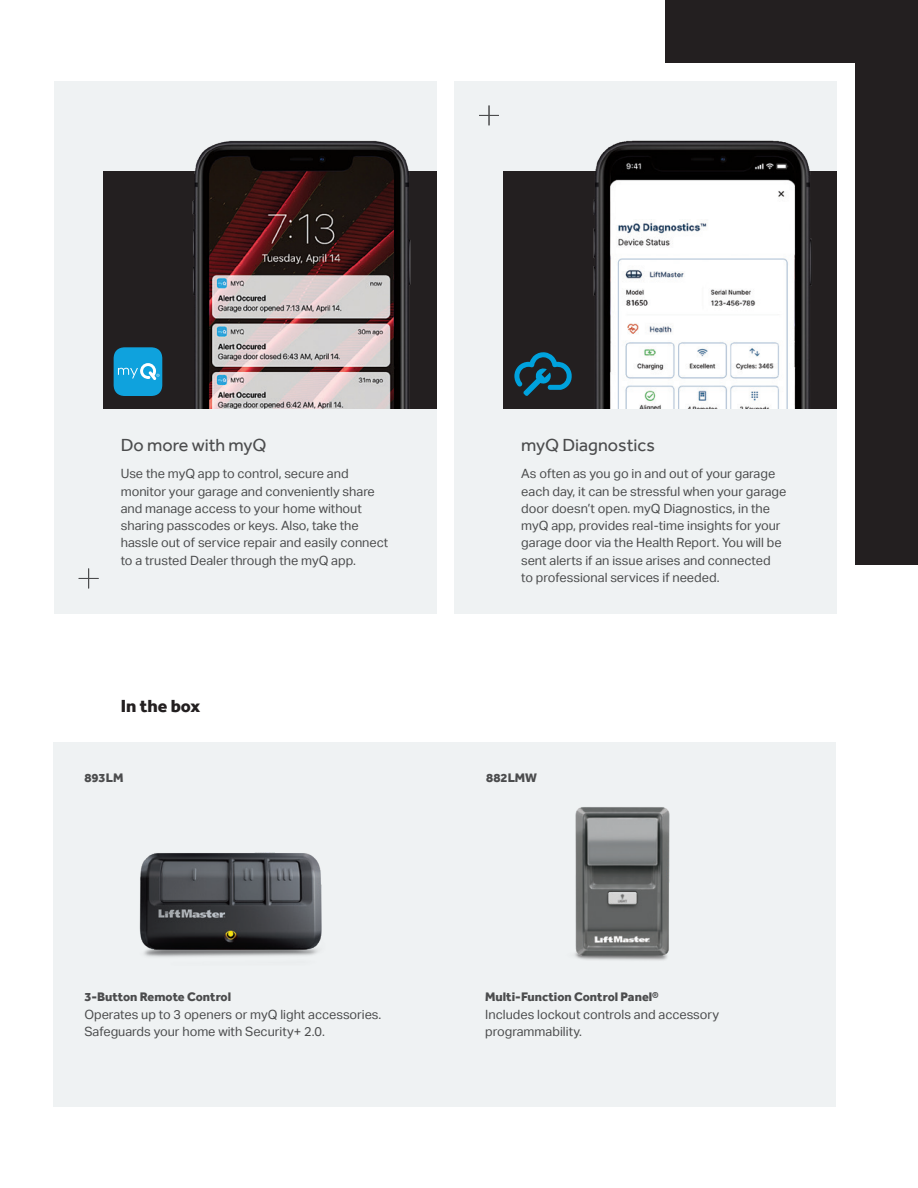
<style>
.page{position:relative;width:918px;height:1188px;background:#fff}
.page>*{position:absolute;margin:0;border:0;box-sizing:border-box;transform-origin:0 0}
.Product_Feature{font:18px "Effra";color:#4b4c4d}
.Headline{font:800 18px "Effra";color:#231f20}
.Body{font:12.75px/17.2px "Aktiv Grotesk";color:#4b4c4d}
.Subhead{font:800 12.75px "Effra";color:#4b4c4d}
.Model_Number-In_The{font:800 12.75px "Effra";color:#4b4c4d}
</style>
<div class="page">
<div style="left:665px;top:0;width:253px;height:564px;background:#231f20"></div>
<div style="left:33px;top:63px;width:822px;height:1045px;background:#fff"></div>
<div style="left:455px;top:81px;width:382px;height:532px;background:#eff2f3"></div>
<div style="left:54px;top:81px;width:382px;height:532px;background:#eff2f3"></div>
<div style="left:54px;top:743px;width:782px;height:364px;background:#eff2f3"></div>
<svg style="left:79px;top:569px;width:20px;height:19px"></svg>
<svg style="left:479px;top:106px;width:20px;height:19px"></svg>
<img style="left:139px;top:852px;width:183px;height:105px">
<img style="left:574px;top:807px;width:96px;height:154px">
<div style="left:103px;top:171px;width:333px;height:238px;background:#231f20"></div>
<img style="left:192px;top:140px;width:219px;height:269px">
<div style="left:503px;top:171px;width:334px;height:238px;background:#231f20"></div>
<img style="left:593px;top:140px;width:219px;height:269px">
<svg style="left:114px;top:347px;width:48px;height:49px;background:#22a3d7"></svg>
<svg style="left:514px;top:352px;width:58px;height:44px"></svg>
<p class="Product_Feature" style="left:121px;top:435px;width:147px">Do more with myQ</p>
<p class="Body" style="left:121px;top:465px;width:269px">Use the myQ app to control, secure and monitor your garage and conveniently share and manage access to your home without sharing passcodes or keys. Also, take the hassle out of service repair and easily connect to a trusted Dealer through the myQ app.</p>
<p class="Headline" style="left:121px;top:695px;width:81px">In the box</p>
<p class="Product_Feature" style="left:521px;top:435px;width:135px">myQ Diagnostics</p>
<p class="Body" style="left:521px;top:465px;width:267px">As often as you go in and out of your garage each day, it can be stressful when your garage door doesn’t open. myQ Diagnostics, in the myQ app, provides real-time insights for your garage door via the Health Report. You will be sent alerts if an issue arises and connected<br>to professional services if needed.</p>
<p class="Model_Number-In_The" style="left:84px;top:770px;width:41px">893LM</p>
<p class="Model_Number-In_The" style="left:486px;top:770px;width:52px">882LMW</p>
<p class="Subhead" style="left:84px;top:989px;width:148px">3-Button Remote Control</p>
<p class="Body" style="left:84px;top:1006px;width:299px">Operates up to 3 openers or myQ light accessories.<br>Safeguards your home with Security+ 2.0.</p>
<p class="Subhead" style="left:485px;top:989px;width:175px">Multi-Function Control Panel®</p>
<p class="Body" style="left:485px;top:1006px;width:235px">Includes lockout controls and accessory programmability.</p>
</div>
